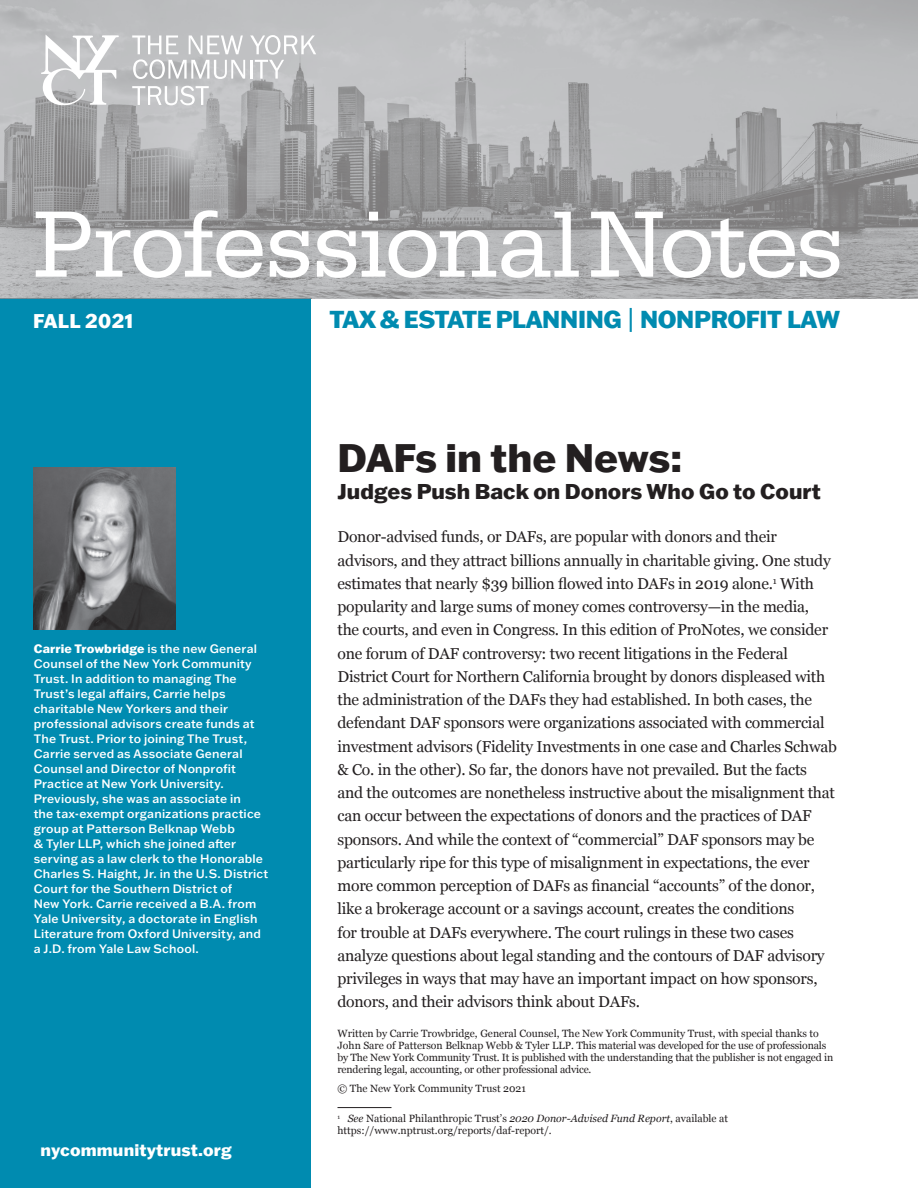
<style>
.page{position:relative;width:918px;height:1188px;background:#fff}
.page>*{position:absolute;margin:0;border:0;box-sizing:border-box;transform-origin:0 0}
.t1{font:97.5px "Serifa";letter-spacing:-.015em;color:#fff}
.Main_head{font:800 39px "Franklin Gothic ATF";letter-spacing:-.005em;color:#231f20}
.t2{font:800 24px "Franklin Gothic ATF";letter-spacing:-.02em;color:#008bb0}
.Main_head-2{font:800 21px "Franklin Gothic ATF";letter-spacing:.005em;color:#231f20}
.t3{font:800 19.5px "Franklin Gothic ATF";letter-spacing:.02em;color:#fff}
.t4{font:800 16.5px "Franklin Gothic ATF";letter-spacing:.01em;color:#fff}
.Main_head-3{font:15.75px/23.2px "Georgia";letter-spacing:-.015em;color:#231f20}
.t5{font:500 12px/15px "Franklin Gothic ATF";letter-spacing:.015em;color:#fff}
.text{font:10.5px/12px "Georgia";color:#231f20}
.s1{font-weight:400}
.s2{font-weight:800}
.s3{font-style:italic}
</style>
<div class="page">
<div style="left:0;top:298px;width:310px;height:890px;background:#008bb0"></div>
<img style="left:0;top:0;width:918px;height:298px">
<hr style="left:338px;top:1107px;width:54px;height:1px;background:#231f20">
<svg style="left:41px;top:35px;width:275px;height:79px"></svg>
<img style="left:34px;top:468px;width:142px;height:162px">
<p class="t1" style="left:33px;top:190px;width:812px">Professional Notes</p>
<p class="t3" style="left:33px;top:308px;width:101px">FALL 2021</p>
<p class="t2" style="left:330px;top:303px;width:512px">TAX &amp; ESTATE PLANNING <span class="s1">|</span> NONPROFIT LAW</p>
<p class="t5" style="left:34px;top:640px;width:236px"><span class="s2">Carrie Trowbridge</span> is the new General Counsel of the New York Community Trust. In addition to managing The Trust’s legal affairs, Carrie helps charitable New Yorkers and their professional advisors create funds at The Trust. Prior to joining The Trust, Carrie served as Associate General Counsel and Director of Nonprofit Practice at New York University.<br>Previously, she was an associate in<br>the tax-exempt organizations practice group at Patterson Belknap Webb<br>&amp; Tyler LLP, which she joined after serving as a law clerk to the Honorable Charles S. Haight, Jr. in the U.S. District Court for the Southern District of<br>New York. Carrie received a B.A. from Yale University, a doctorate in English Literature from Oxford University, and a J.D. from Yale Law School.</p>
<p class="t4" style="left:40px;top:1139px;width:193px">nycommunitytrust.org</p>
<p class="Main_head" style="left:338px;top:431px;width:346px">DAFs in the News:</p>
<p class="Main_head-2" style="left:338px;top:477px;width:485px">Judges Push Back on Donors Who Go to Court</p>
<p class="Main_head-3" style="left:338px;top:525px;width:501px">Donor-advised funds, or DAFs, are popular with donors and their advisors, and they attract billions annually in charitable giving. One study estimates that nearly $39 billion flowed into DAFs in 2019 alone.<sup>1</sup> With popularity and large sums of money comes controversy—in the media,<br>the courts, and even in Congress. In this edition of ProNotes, we consider one forum of DAF controversy: two recent litigations in the Federal District Court for Northern California brought by donors displeased with the administration of the DAFs they had established. In both cases, the defendant DAF sponsors were organizations associated with commercial investment advisors (Fidelity Investments in one case and Charles Schwab &amp; Co. in the other). So far, the donors have not prevailed. But the facts<br>and the outcomes are nonetheless instructive about the misalignment that can occur between the expectations of donors and the practices of DAF sponsors. And while the context of “commercial” DAF sponsors may be particularly ripe for this type of misalignment in expectations, the ever more common perception of DAFs as financial “accounts” of the donor, like a brokerage account or a savings account, creates the conditions<br>for trouble at DAFs everywhere. The court rulings in these two cases analyze questions about legal standing and the contours of DAF advisory privileges in ways that may have an important impact on how sponsors, donors, and their advisors think about DAFs.</p>
<p class="text" style="left:338px;top:1027px;width:497px">Written by Carrie Trowbridge, General Counsel, The New York Community Trust, with special thanks to John Sare of Patterson Belknap Webb &amp; Tyler LLP. This material was developed for the use of professionals by The New York Community Trust. It is published with the understanding that the publisher is not engaged in rendering legal, accounting, or other professional advice.</p>
<p class="text" style="left:338px;top:1082px;width:190px">© The New York Community Trust 2021</p>
<p class="text" style="left:338px;top:1112px;width:392px"><sup>1</sup> <span class="s3">See</span> National Philanthropic Trust’s <span class="s3">2020 Donor-Advised Fund Report</span>, available at https://www.nptrust.org/reports/daf-report/.</p>
</div>
